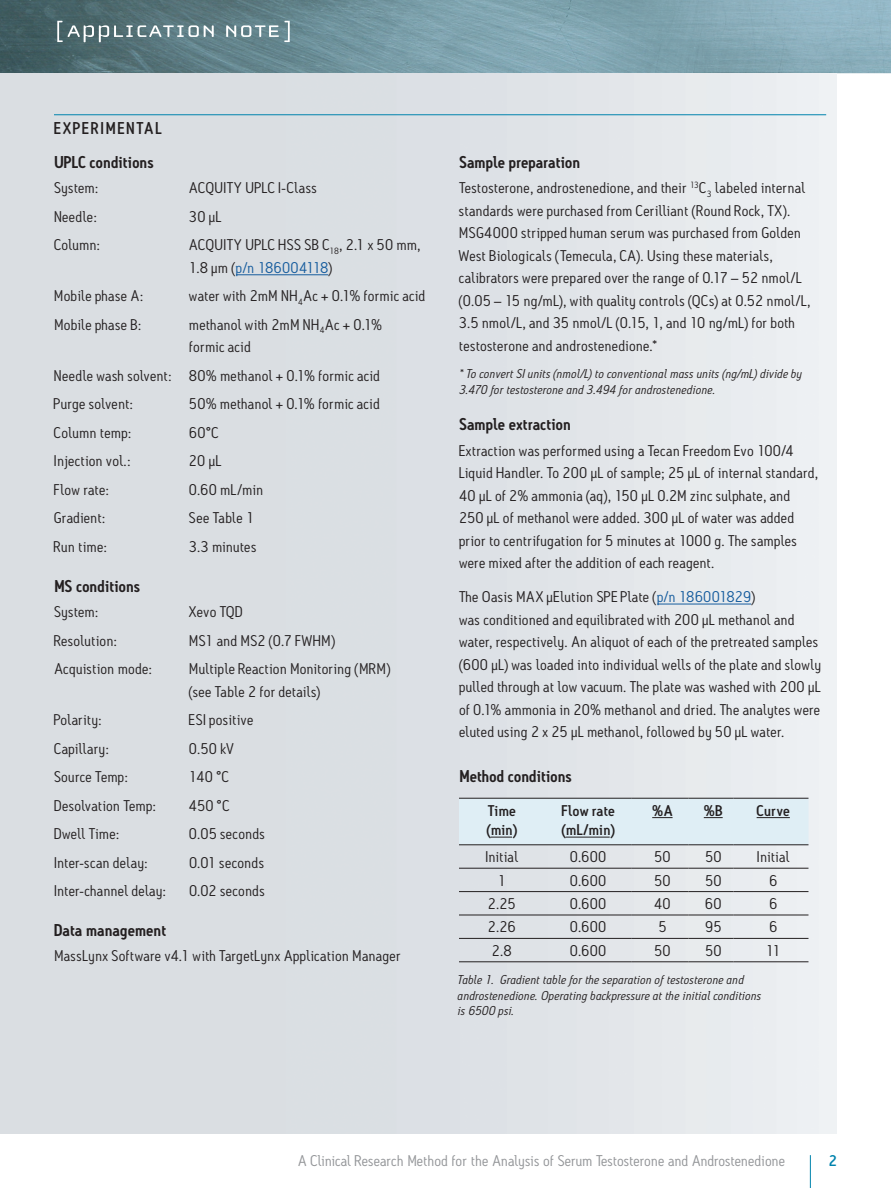
<style>
.page{position:relative;width:891px;height:1188px;background:#fff}
.page>*{position:absolute;margin:0;border:0;box-sizing:border-box;transform-origin:0 0}
.t1{font:600 16.5px "Antitled OT";letter-spacing:.01em;color:#231f20}
.t2{font:500 16.5px "Antitled OT";letter-spacing:.12em;color:#231f20}
.t3{font:15px/22.5px "Antitled OT";letter-spacing:.02em;color:#231f20;scale:1.05 1}
.t4{font:15px "Antitled OT";letter-spacing:.01em;color:#939598;scale:1.05 1}
.t5{font:500 15px/19.5px "Antitled OT";letter-spacing:.02em;color:#231f20;scale:1.05 1}
.t6{font:15px "Antitled OT";letter-spacing:.04em;color:#231f20;scale:1.05 1}
.t7{font:500 15px "Antitled OT";color:#0083ad;scale:1.05 1}
.t8{font:italic 12.3px/15.8px "Antitled OT";letter-spacing:.02em;color:#231f20;scale:1.05 1}
.s1{color:#175d9e}
</style>
<div class="page">
<hr style="left:810px;top:1155px;width:1px;height:33px;background:#0083ad">
<img style="left:0;top:0;width:891px;height:73px">
<svg style="left:57px;top:21px;width:157px;height:21px;background:#738b8f"></svg>
<svg style="left:226px;top:21px;width:64px;height:21px"></svg>
<img style="left:0;top:74px;width:837px;height:1060px">
<hr style="left:54px;top:114px;width:772px;height:1px;background:#0083ad">
<hr style="left:657px;top:604px;width:94px;height:1px;background:#175d9e">
<hr style="left:236px;top:275px;width:92px;height:1px;background:#175d9e">
<hr style="left:459px;top:845px;width:81px;height:1px;background:#231f20">
<hr style="left:540px;top:845px;width:92px;height:1px;background:#231f20">
<hr style="left:632px;top:845px;width:57px;height:1px;background:#231f20">
<hr style="left:688px;top:845px;width:46px;height:1px;background:#231f20">
<hr style="left:734px;top:845px;width:74px;height:1px;background:#231f20">
<hr style="left:459px;top:868px;width:81px;height:1px;background:#231f20">
<hr style="left:540px;top:868px;width:92px;height:1px;background:#231f20">
<hr style="left:632px;top:868px;width:57px;height:1px;background:#231f20">
<hr style="left:688px;top:868px;width:46px;height:1px;background:#231f20">
<hr style="left:734px;top:868px;width:74px;height:1px;background:#231f20">
<hr style="left:459px;top:891px;width:81px;height:1px;background:#231f20">
<hr style="left:540px;top:891px;width:92px;height:1px;background:#231f20">
<hr style="left:632px;top:891px;width:57px;height:1px;background:#231f20">
<hr style="left:688px;top:891px;width:46px;height:1px;background:#231f20">
<hr style="left:734px;top:891px;width:74px;height:1px;background:#231f20">
<hr style="left:459px;top:915px;width:81px;height:1px;background:#231f20">
<hr style="left:540px;top:915px;width:92px;height:1px;background:#231f20">
<hr style="left:632px;top:915px;width:57px;height:1px;background:#231f20">
<hr style="left:688px;top:915px;width:46px;height:1px;background:#231f20">
<hr style="left:734px;top:915px;width:74px;height:1px;background:#231f20">
<hr style="left:459px;top:938px;width:81px;height:1px;background:#231f20">
<hr style="left:540px;top:938px;width:92px;height:1px;background:#231f20">
<hr style="left:632px;top:938px;width:57px;height:1px;background:#231f20">
<hr style="left:688px;top:938px;width:46px;height:1px;background:#231f20">
<hr style="left:734px;top:938px;width:74px;height:1px;background:#231f20">
<hr style="left:459px;top:962px;width:81px;height:1px;background:#231f20">
<hr style="left:540px;top:962px;width:92px;height:1px;background:#231f20">
<hr style="left:632px;top:962px;width:57px;height:1px;background:#231f20">
<hr style="left:688px;top:962px;width:46px;height:1px;background:#231f20">
<hr style="left:734px;top:962px;width:74px;height:1px;background:#231f20">
<div style="left:459px;top:798px;width:349px;height:47px;background:#dfeef5"></div>
<hr style="left:757px;top:817px;width:33px;height:1px;background:#231f20">
<p class="t2" style="left:54px;top:118px;width:109px">EXPERIMENTAL</p>
<p class="t1" style="left:54px;top:152px;width:101px">UPLC conditions</p>
<p class="t3" style="left:54px;top:177px;width:44px">System:</p>
<p class="t6" style="left:189px;top:179px;width:123px">ACQUITY UPLC I-Class</p>
<p class="t3" style="left:54px;top:205px;width:42px">Needle:</p>
<p class="t3" style="left:189px;top:205px;width:32px">30 µL</p>
<p class="t3" style="left:54px;top:234px;width:45px">Column:</p>
<p class="t3" style="left:189px;top:234px;width:222px">ACQUITY UPLC HSS SB C<sub>18</sub>, 2.1 x 50 mm,<br>1.8 µm (<span class="s1">p/n 186004118</span>)</p>
<p class="t3" style="left:54px;top:285px;width:87px">Mobile phase A:</p>
<p class="t3" style="left:189px;top:285px;width:226px">water with 2mM NH<sub>4</sub>Ac + 0.1% formic acid</p>
<p class="t3" style="left:54px;top:313px;width:85px">Mobile phase B:</p>
<p class="t3" style="left:189px;top:313px;width:185px">methanol with 2mM NH<sub>4</sub>Ac + 0.1% formic acid</p>
<p class="t3" style="left:54px;top:361px;width:312px;line-height:28.5px">Needle wash solvent: 80% methanol + 0.1% formic acid<br>Purge solvent:</p>
<p class="t3" style="left:189px;top:393px;width:183px">50% methanol + 0.1% formic acid</p>
<p class="t3" style="left:54px;top:421px;width:75px">Column temp:</p>
<p class="t3" style="left:189px;top:421px;width:30px">60°C</p>
<p class="t3" style="left:54px;top:450px;width:74px">Injection vol.:</p>
<p class="t3" style="left:189px;top:450px;width:32px">20 µL</p>
<p class="t3" style="left:54px;top:478px;width:54px">Flow rate:</p>
<p class="t3" style="left:189px;top:478px;width:72px">0.60 mL/min</p>
<p class="t3" style="left:54px;top:507px;width:50px">Gradient:</p>
<p class="t3" style="left:189px;top:507px;width:64px">See Table 1</p>
<p class="t3" style="left:54px;top:535px;width:52px">Run time:</p>
<p class="t3" style="left:189px;top:535px;width:66px">3.3 minutes</p>
<p class="t1" style="left:54px;top:576px;width:88px">MS conditions</p>
<p class="t3" style="left:54px;top:600px;width:44px">System:</p>
<p class="t3" style="left:189px;top:600px;width:53px">Xevo TQD</p>
<p class="t3" style="left:54px;top:629px;width:61px">Resolution:</p>
<p class="t3" style="left:189px;top:629px;width:141px">MS1 and MS2 (0.7 FWHM)</p>
<p class="t3" style="left:54px;top:657px;width:95px">Acquistion mode:</p>
<p class="t3" style="left:189px;top:657px;width:193px">Multiple Reaction Monitoring (MRM) (see Table 2 for details)</p>
<p class="t3" style="left:54px;top:708px;width:47px">Polarity:</p>
<p class="t3" style="left:189px;top:708px;width:63px">ESI positive</p>
<p class="t3" style="left:54px;top:737px;width:54px">Capillary:</p>
<p class="t3" style="left:189px;top:737px;width:44px">0.50 kV</p>
<p class="t3" style="left:54px;top:765px;width:72px">Source Temp:</p>
<p class="t3" style="left:189px;top:765px;width:39px">140 °C</p>
<p class="t3" style="left:54px;top:794px;width:99px">Desolvation Temp:</p>
<p class="t3" style="left:189px;top:794px;width:40px">450 °C</p>
<p class="t3" style="left:54px;top:822px;width:64px">Dwell Time:</p>
<p class="t3" style="left:189px;top:822px;width:74px">0.05 seconds</p>
<p class="t3" style="left:54px;top:851px;width:91px">Inter-scan delay:</p>
<p class="t3" style="left:189px;top:851px;width:73px">0.01 seconds</p>
<p class="t3" style="left:54px;top:879px;width:108px">Inter-channel delay:</p>
<p class="t3" style="left:189px;top:879px;width:74px">0.02 seconds</p>
<p class="t1" style="left:54px;top:920px;width:114px">Data management</p>
<p class="t3" style="left:54px;top:945px;width:331px">MassLynx Software v4.1 with TargetLynx Application Manager</p>
<p class="t1" style="left:459px;top:152px;width:123px">Sample preparation</p>
<p class="t3" style="left:459px;top:177px;width:336px">Testosterone, androstenedione, and their <sup>13</sup>C<sub>3</sub> labeled internal standards were purchased from Cerilliant (Round Rock, TX).<br>MSG4000 stripped human serum was purchased from Golden West Biologicals (Temecula, CA). Using these materials, calibrators were prepared over the range of 0.17 – 52 nmol/L (0.05 – 15 ng/mL), with quality controls (QCs) at 0.52 nmol/L, 3.5 nmol/L, and 35 nmol/L (0.15, 1, and 10 ng/mL) for both testosterone and androstenedione.*</p>
<p class="t8" style="left:459px;top:365px;width:328px">* To convert SI units (nmol/L) to conventional mass units (ng/mL) divide by<br>3.470 for testosterone and 3.494 for androstenedione.</p>
<p class="t1" style="left:459px;top:414px;width:113px">Sample extraction</p>
<p class="t3" style="left:459px;top:439px;width:344px">Extraction was performed using a Tecan Freedom Evo 100/4<br>Liquid Handler. To 200 µL of sample; 25 µL of internal standard, 40 µL of 2% ammonia (aq), 150 µL 0.2M zinc sulphate, and 250 µL of methanol were added. 300 µL of water was added prior to centrifugation for 5 minutes at 1000 g. The samples were mixed after the addition of each reagent.</p>
<p class="t3" style="left:459px;top:585px;width:346px">The Oasis MAX µElution SPE Plate (<span class="s1">p/n 186001829</span>)<br>was conditioned and equilibrated with 200 µL methanol and water, respectively. An aliquot of each of the pretreated samples (600 µL) was loaded into individual wells of the plate and slowly pulled through at low vacuum. The plate was washed with 200 µL of 0.1% ammonia in 20% methanol and dried. The analytes were eluted using 2 x 25 µL methanol, followed by 50 µL water.</p>
<p class="t1" style="left:459px;top:766px;width:114px">Method conditions</p>
<p class="t5" style="left:486px;top:800px;width:31px">Time (min)</p>
<p class="t5" style="left:561px;top:800px;width:53px">Flow rate (mL/min)</p>
<p class="t5" style="left:652px;top:800px;width:21px">%A</p>
<p class="t5" style="left:704px;top:800px;width:19px">%B</p>
<p class="t5" style="left:757px;top:800px;width:33px">Curve</p>
<p class="t3" style="left:485px;top:846px;width:32px">Initial</p>
<p class="t3" style="left:570px;top:846px;width:36px">0.600</p>
<p class="t3" style="left:654px;top:846px;width:17px">50</p>
<p class="t3" style="left:705px;top:846px;width:17px">50</p>
<p class="t3" style="left:757px;top:846px;width:32px">Initial</p>
<p class="t3" style="left:498px;top:869px;width:9px">1</p>
<p class="t3" style="left:570px;top:869px;width:36px">0.600</p>
<p class="t3" style="left:654px;top:869px;width:17px">50</p>
<p class="t3" style="left:705px;top:869px;width:17px">50</p>
<p class="t3" style="left:769px;top:869px;width:9px">6</p>
<p class="t3" style="left:488px;top:892px;width:28px">2.25</p>
<p class="t3" style="left:570px;top:892px;width:36px">0.600</p>
<p class="t3" style="left:654px;top:892px;width:17px">40</p>
<p class="t3" style="left:705px;top:892px;width:17px">60</p>
<p class="t3" style="left:769px;top:892px;width:9px">6</p>
<p class="t3" style="left:488px;top:916px;width:28px">2.26</p>
<p class="t3" style="left:570px;top:916px;width:36px">0.600</p>
<p class="t3" style="left:658px;top:916px;width:9px">5</p>
<p class="t3" style="left:705px;top:916px;width:17px">95</p>
<p class="t3" style="left:769px;top:916px;width:9px">6</p>
<p class="t3" style="left:492px;top:939px;width:20px">2.8</p>
<p class="t3" style="left:570px;top:939px;width:36px">0.600</p>
<p class="t3" style="left:654px;top:939px;width:17px">50</p>
<p class="t3" style="left:705px;top:939px;width:17px">50</p>
<p class="t3" style="left:766px;top:939px;width:15px">11</p>
<p class="t8" style="left:458px;top:971px;width:291px">Table 1. Gradient table for the separation of testosterone and androstenedione. Operating backpressure at the initial conditions is 6500 psi.</p>
<p class="t4" style="left:298px;top:1151px;width:466px">A Clinical Research Method for the Analysis of Serum Testosterone and Androstenedione</p>
<p class="t7" style="left:829px;top:1151px;width:10px">2</p>
</div>
